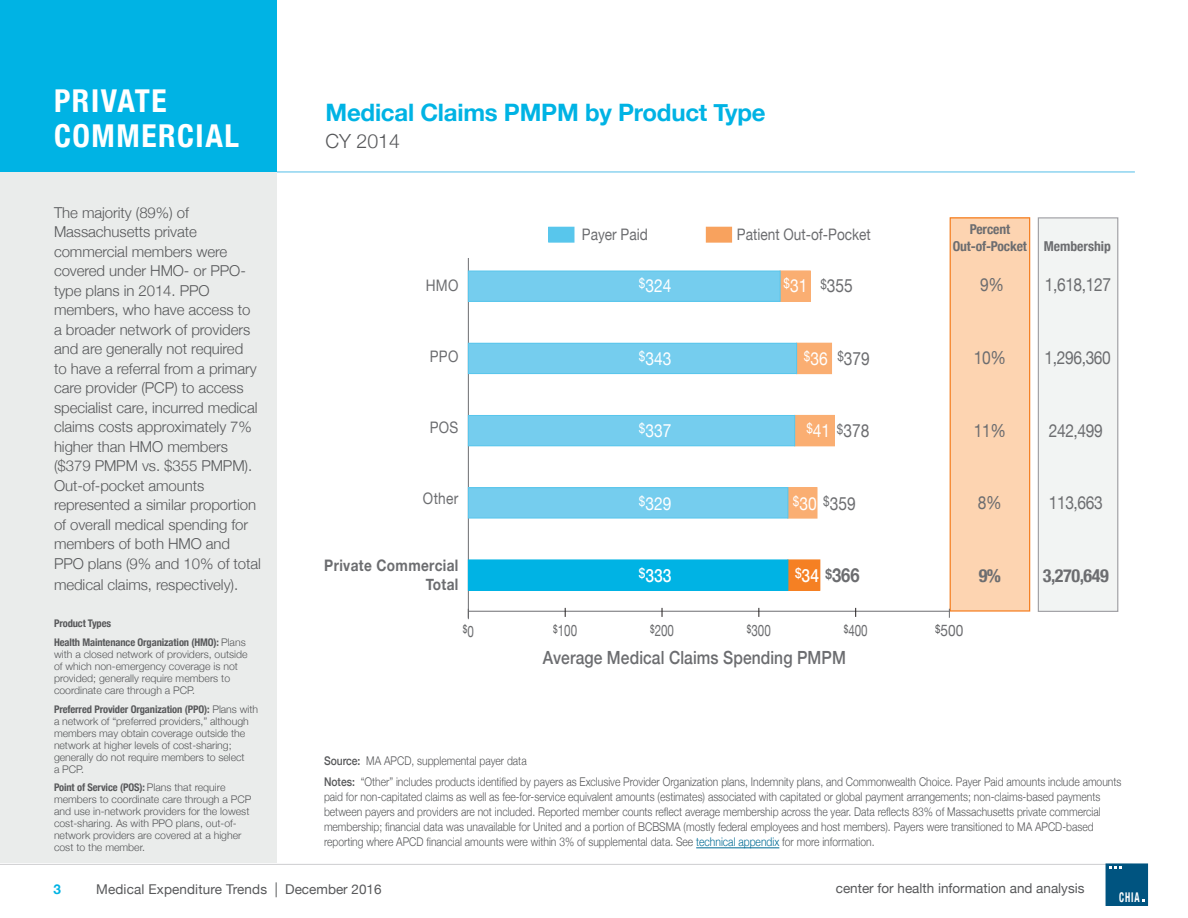
<style>
.page{position:relative;width:1188px;height:918px;background:#fff}
.page>*{position:absolute;margin:0;border:0;box-sizing:border-box;transform-origin:0 0}
.t1{font:700 condensed 31.5px/34.5px "Helvetica Neue";letter-spacing:.05em;color:#fff}
.t2{font:700 24px "Helvetica Neue";letter-spacing:-.01em;color:#00b3e4}
.t3{font:300 19.5px "Helvetica Neue";color:#57585a}
.t4{font:700 19.35px "Helvetica Neue";color:#6c6d70;scale:.86 1}
.t5{font:18.15px "Helvetica Neue";letter-spacing:-.025em;color:#6c6d70;scale:.86 1}
.t6{font:500 18.15px "Helvetica Neue";letter-spacing:.005em;color:#6c6d70;scale:.86 1}
.t7{font:18.15px "Helvetica Neue";color:#fff;scale:.86 1}
.t8{font:700 condensed 18.15px "Helvetica Neue";letter-spacing:-.025em;color:#6c6d70}
.t9{font:500 18.15px "Helvetica Neue";color:#fff;scale:.86 1}
.t10{font:15.9px "Helvetica Neue";color:#6c6d70;scale:.86 1}
.t11{font:700 15.9px/18.5px "Helvetica Neue";letter-spacing:.025em;color:#6c6d70;text-align:right;scale:.86 1}
.t12{font:15.9px "Helvetica Neue";color:#6c6d70;scale:.73 1}
.t13{font:300 15px/19.5px "Helvetica Neue";letter-spacing:-.005em;color:#57585a}
.t14{font:700 condensed 13.65px/16.4px "Helvetica Neue";letter-spacing:-.01em;color:#6c6d70;text-align:center}
.t15{font:13.5px "Helvetica Neue";color:#57585a}
.t16{font:700 13.5px "Helvetica Neue";color:#00b3e4}
.t17{font:700 condensed 13.35px "Helvetica Neue";color:#fff;scale:.7 1}
.t18{font:300 12px/15px "Helvetica Neue";color:#57585a;scale:.86 1}
.t19{font:11.4px "Helvetica Neue";color:#57585a;scale:.73 1}
.t20{font:300 10.5px/12px "Helvetica Neue";color:#57585a}
.t21{font:700 condensed 10.5px/18.8px "Helvetica Neue";letter-spacing:-.01em;color:#57585a}
.s1{font-weight:300;font-stretch:normal}
.s2{font-weight:700;font-stretch:condensed}
.s3{color:#fff}
.s4{font-weight:500;font-size:18.15px;color:#fff}
.s5{font-size:15.9px;color:#6c6d70}
.s6{font-weight:500}
.s7{color:#006b95}
.s8{font-size:14.85px}
</style>
<div class="page">
<hr style="left:275px;top:171px;width:860px;height:2px;background:#8dd4f0">
<div style="left:0;top:0;width:277px;height:173px;background:#00b3e4"></div>
<hr style="left:0;top:864px;width:1132px;height:1px;background:#ceced0">
<div style="left:0;top:173px;width:277px;height:690px;background:#eaeceb"></div>
<div style="left:1106px;top:864px;width:42px;height:41px;background:#005480"></div>
<div style="left:1106px;top:864px;width:42px;height:42px;border:1px solid #005480"></div>
<svg style="left:1109px;top:866px;width:13px;height:3px"></svg>
<hr style="left:696px;top:848px;width:83px;height:1px;background:#006b95">
<div style="left:950px;top:218px;width:80px;height:393px;background:#fdd4b1"></div>
<div style="left:950px;top:217px;width:80px;height:395px;border:1px solid #f58023"></div>
<hr style="left:468px;top:611px;width:482px;height:1px;background:#6c6d70">
<hr style="left:468px;top:258px;width:1px;height:361px;background:#6c6d70">
<div style="left:780px;top:271px;width:30px;height:30px;background:#faae72"></div>
<div style="left:780px;top:270px;width:31px;height:32px;border:1px solid #faae72"></div>
<div style="left:797px;top:343px;width:34px;height:31px;background:#faae72"></div>
<div style="left:796px;top:343px;width:36px;height:31px;border:1px solid #faae72"></div>
<div style="left:795px;top:415px;width:39px;height:31px;background:#faae72"></div>
<div style="left:794px;top:415px;width:41px;height:31px;border:1px solid #faae72"></div>
<div style="left:788px;top:488px;width:29px;height:30px;background:#faae72"></div>
<div style="left:787px;top:487px;width:31px;height:32px;border:1px solid #faae72"></div>
<div style="left:788px;top:560px;width:32px;height:30px;background:#f58023"></div>
<div style="left:787px;top:559px;width:33px;height:32px;border:1px solid #f58023"></div>
<div style="left:468px;top:271px;width:312px;height:30px;background:#75cdee"></div>
<div style="left:468px;top:271px;width:312px;height:31px;border:1px solid #58c6ec"></div>
<div style="left:468px;top:343px;width:329px;height:31px;background:#75cdee"></div>
<div style="left:468px;top:343px;width:329px;height:31px;border:1px solid #58c6ec"></div>
<div style="left:468px;top:415px;width:327px;height:31px;background:#75cdee"></div>
<div style="left:468px;top:415px;width:327px;height:31px;border:1px solid #58c6ec"></div>
<div style="left:468px;top:488px;width:320px;height:30px;background:#75cdee"></div>
<div style="left:468px;top:487px;width:320px;height:31px;border:1px solid #58c6ec"></div>
<div style="left:468px;top:560px;width:320px;height:30px;background:#00b3e4"></div>
<div style="left:468px;top:560px;width:320px;height:31px;border:1px solid #00b3e4"></div>
<div style="left:549px;top:227px;width:25px;height:15px;background:#58c6ec"></div>
<div style="left:548px;top:227px;width:26px;height:16px;border:1px solid #58c6ec"></div>
<div style="left:706px;top:227px;width:25px;height:15px;background:#f8a25e"></div>
<div style="left:706px;top:227px;width:26px;height:16px;border:1px solid #f8a25e"></div>
<div style="left:1038px;top:218px;width:80px;height:393px;background:#f2f4f3"></div>
<div style="left:1038px;top:217px;width:80px;height:395px;border:1px solid #a1a1a5"></div>
<h1 class="t1" style="left:54px;top:82px;width:187px">PRIVATE<br>COMMERCIAL</h1>
<p class="t13" style="left:54px;top:202px;width:209px">The majority (89%) of<br>Massachusetts private commercial members were covered under HMO- or PPO&shy;type plans in 2014. PPO members, who have access to a broader network of providers and are generally not required<br>to have a referral from a primary care provider (PCP) to access specialist care, incurred medical claims costs approximately 7% higher than HMO members ($379 PMPM vs. $355 PMPM).<br>Out-of-pocket amounts represented a similar proportion of overall medical spending for members of both HMO and<br>PPO plans (9% and 10% of total</p>
<p class="t13" style="left:54px;top:574px;width:186px">medical claims, respectively).</p>
<p class="t21" style="left:54px;top:613px;width:193px">Product Types<br>Health Maintenance Organization (HMO): <span class="s1">Plans</span></p>
<p class="t20" style="left:54px;top:647px;width:195px">with a closed network of providers, outside of which non-emergency coverage is not provided; generally require members to coordinate care through a PCP.</p>
<p class="t20" style="left:54px;top:702px;width:206px"><span class="s2">Preferred Provider Organization (PPO):</span> Plans with a network of “preferred providers,” although members may obtain coverage outside the network at higher levels of cost-sharing; generally do not require members to select<br>a PCP.</p>
<p class="t20" style="left:54px;top:781px;width:199px"><span class="s2">Point of Service (POS):</span> Plans that require members to coordinate care through a PCP and use in-network providers for the lowest cost-sharing. As with PPO plans, out-of&shy;network providers are covered at a higher cost to the member.</p>
<h2 class="t2" style="left:326px;top:94px;width:442px">Medical Claims PMPM by Product Type</h2>
<h3 class="t3" style="left:326px;top:125px;width:76px">CY 2014</h3>
<h3 class="t10" style="left:426px;top:273px;width:40px">HMO</h3>
<h3 class="t10" style="left:582px;top:223px;width:78px">Payer Paid</h3>
<h3 class="t10" style="left:737px;top:223px;width:157px">Patient Out-of-Pocket</h3>
<h3 class="t7" style="left:639px;top:272px;width:39px"><sup>$</sup>324</h3>
<h3 class="t5" style="left:784px;top:272px;width:82px"><sup>$</sup><span class="s3">31</span> <sup>$</sup>355</h3>
<p class="t14" style="left:953px;top:220px;width:76px">Percent<br>Out-of-Pocket</p>
<h3 class="t5" style="left:980px;top:272px;width:29px">9%</h3>
<p class="t14" style="left:1044px;top:237px;width:69px">Membership</p>
<h3 class="t5" style="left:1045px;top:272px;width:79px">1,618,127</h3>
<h3 class="t10" style="left:430px;top:345px;width:35px">PPO</h3>
<h3 class="t7" style="left:639px;top:345px;width:39px"><sup>$</sup>343</h3>
<h3 class="t5" style="left:804px;top:345px;width:78px"><sup>$</sup><span class="s3">36</span> <sup>$</sup>379</h3>
<h3 class="t5" style="left:974px;top:344px;width:39px">10%</h3>
<h3 class="t5" style="left:1045px;top:344px;width:79px">1,296,360</h3>
<h3 class="t10" style="left:430px;top:416px;width:35px">POS</h3>
<h3 class="t7" style="left:639px;top:418px;width:39px"><sup>$</sup>337</h3>
<h3 class="t5" style="left:806px;top:418px;width:75px"><sup>$</sup><span class="s3">41</span> <sup>$</sup>378</h3>
<h3 class="t5" style="left:974px;top:417px;width:39px">11%</h3>
<h3 class="t5" style="left:1049px;top:417px;width:64px">242,499</h3>
<h3 class="t10" style="left:423px;top:487px;width:43px">Other</h3>
<h3 class="t7" style="left:639px;top:490px;width:39px"><sup>$</sup>329</h3>
<h3 class="t5" style="left:793px;top:490px;width:75px"><sup>$</sup><span class="s3">30</span> <sup>$</sup>359</h3>
<h3 class="t5" style="left:978px;top:490px;width:29px">8%</h3>
<h3 class="t5" style="left:1049px;top:490px;width:64px">113,663</h3>
<h3 class="t11" style="left:324px;top:557px;width:158px">Private Commercial<br>Total</h3>
<h3 class="t9" style="left:639px;top:561px;width:39px"><sup>$</sup>333</h3>
<h3 class="t4" style="left:795px;top:560px;width:77px"><sup>$</sup><span class="s4">34</span> <sup>$</sup>366</h3>
<h3 class="t8" style="left:979px;top:560px;width:24px">9%</h3>
<h3 class="t8" style="left:1043px;top:560px;width:68px">3,270,649</h3>
<p class="t19" style="left:463px;top:621px;width:17px">$<span class="s5">0</span></p>
<h3 class="t12" style="left:553px;top:619px;width:34px"><sup>$</sup>100</h3>
<h3 class="t12" style="left:650px;top:619px;width:34px"><sup>$</sup>200</h3>
<h3 class="t12" style="left:747px;top:619px;width:34px"><sup>$</sup>300</h3>
<h3 class="t12" style="left:844px;top:619px;width:34px"><sup>$</sup>400</h3>
<h3 class="t10" style="left:935px;top:619px;width:34px"><sup>$</sup>500</h3>
<h3 class="t6" style="left:543px;top:643px;width:354px">Average Medical Claims Spending PMPM</h3>
<p class="t18" style="left:324px;top:749px;width:929px;line-height:21.8px"><span class="s6">Source:</span> MA APCD, supplemental payer data<br><span class="s6">Notes:</span> “Other” includes products identified by payers as Exclusive Provider Organization plans, Indemnity plans, and Commonwealth Choice. Payer Paid amounts include amounts</p>
<p class="t18" style="left:324px;top:789px;width:905px">paid for non-capitated claims as well as fee-for-service equivalent amounts (estimates) associated with capitated or global payment arrangements; non-claims-based payments between payers and providers are not included. Reported member counts reflect average membership across the year. Data reflects 83% of Massachusetts private commercial membership; financial data was unavailable for United and a portion of BCBSMA (mostly federal employees and host members). Payers were transitioned to MA APCD-based reporting where APCD financial amounts were within 3% of supplemental data. See <span class="s7">technical appendix</span> for more information.</p>
<p class="t16" style="left:53px;top:879px;width:9px">3</p>
<p class="t15" style="left:96px;top:880px;width:287px">Medical Expenditure Trends <span class="s8">|</span> December 2016</p>
<p class="t15" style="left:836px;top:879px;width:250px">center for health information and analysis</p>
<p class="t17" style="left:1119px;top:886px;width:31px">CHIA</p>
</div>
